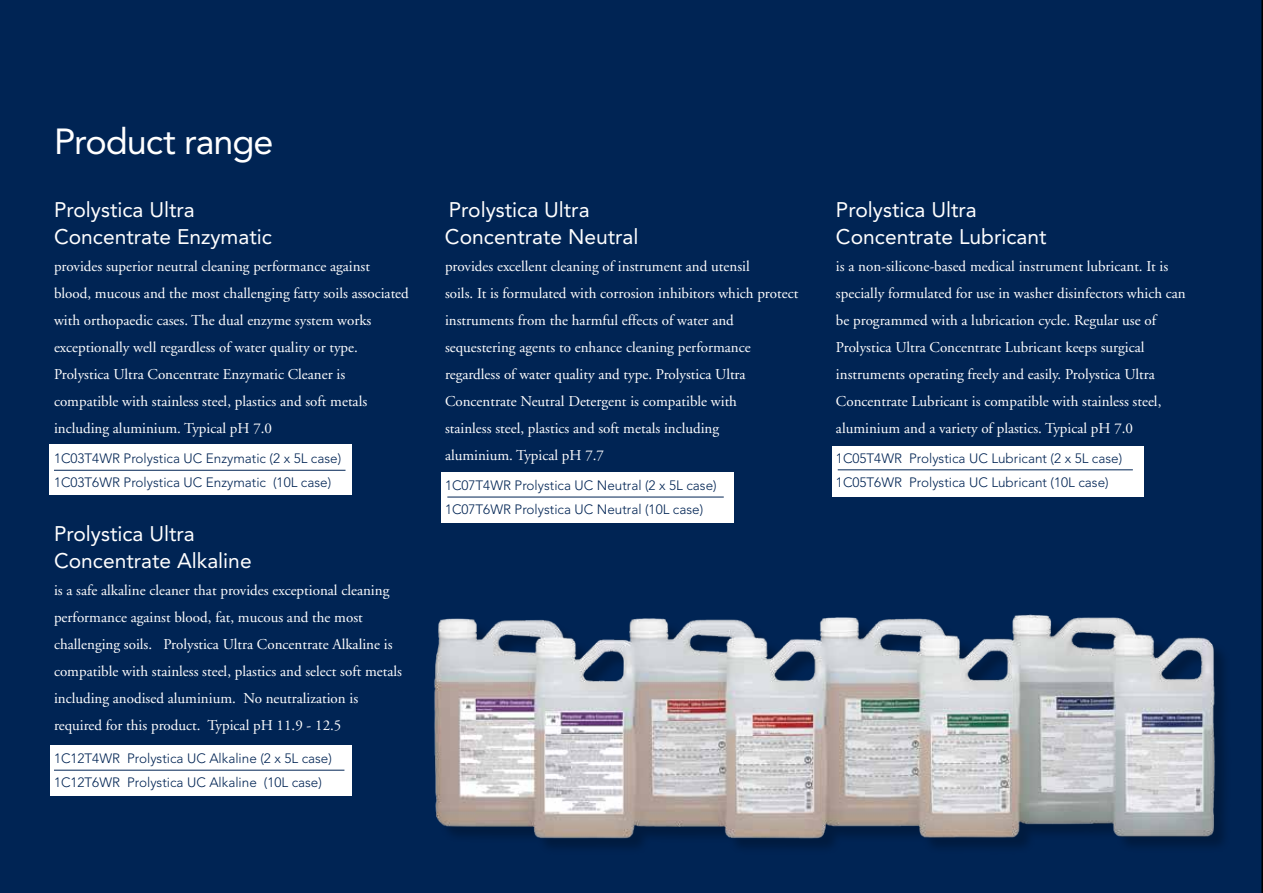
<style>
.page{position:relative;width:1263px;height:893px;background:#002454}
.page>*{position:absolute;margin:0;border:0;box-sizing:border-box;transform-origin:0 0}
.t1{font:36px "Avenir";letter-spacing:-.03em;color:#fff}
.t2{font:21px/27px "Avenir";color:#fff}
.t3{font:15px/27px "Adobe Garamond";color:#fff}
.t4{font:300 13.5px/24px "Avenir";color:#002454}
</style>
<div class="page">
<div style="left:832px;top:446px;width:312px;height:51px;background:#fff"></div>
<div style="left:441px;top:472px;width:292px;height:50px;background:#fff"></div>
<div style="left:50px;top:445px;width:302px;height:50px;background:#fff"></div>
<div style="left:50px;top:746px;width:302px;height:50px;background:#fff"></div>
<div style="left:437px;top:617px;width:795px;height:238px;background:#000;opacity:.25"></div>
<img style="left:424px;top:605px;width:800px;height:236px">
<hr style="left:54px;top:770px;width:290px;height:1px;background:#002454">
<hr style="left:54px;top:470px;width:291px;height:1px;background:#002454">
<hr style="left:447px;top:497px;width:277px;height:1px;background:#002454">
<hr style="left:838px;top:469px;width:295px;height:1px;background:#002454">
<h1 class="t1" style="left:54px;top:120px;width:221px">Product range</h1>
<h2 class="t2" style="left:54px;top:196px;width:219px">Prolystica Ultra<br>Concentrate Enzymatic</h2>
<p class="t3" style="left:54px;top:253px;width:356px">provides superior neutral cleaning performance against blood, mucous and the most challenging fatty soils associated with orthopaedic cases. The dual enzyme system works exceptionally well regardless of water quality or type.<br>Prolystica Ultra Concentrate Enzymatic Cleaner is compatible with stainless steel, plastics and soft metals including aluminium. Typical pH 7.0</p>
<p class="t4" style="left:54px;top:447px;width:289px">1C03T4WR Prolystica UC Enzymatic (2 x 5L case)<br>1C03T6WR Prolystica UC Enzymatic (10L case)</p>
<h2 class="t2" style="left:54px;top:520px;width:199px">Prolystica Ultra<br>Concentrate Alkaline</h2>
<p class="t3" style="left:54px;top:577px;width:349px">is a safe alkaline cleaner that provides exceptional cleaning performance against blood, fat, mucous and the most challenging soils. Prolystica Ultra Concentrate Alkaline is compatible with stainless steel, plastics and select soft metals including anodised aluminium. No neutralization is required for this product. Typical pH 11.9 - 12.5</p>
<p class="t4" style="left:54px;top:747px;width:279px">1C12T4WR Prolystica UC Alkaline (2 x 5L case)<br>1C12T6WR Prolystica UC Alkaline (10L case)</p>
<h2 class="t2" style="left:445px;top:196px;width:195px">Prolystica Ultra<br>Concentrate Neutral</h2>
<p class="t3" style="left:445px;top:253px;width:355px">provides excellent cleaning of instrument and utensil<br>soils. It is formulated with corrosion inhibitors which protect instruments from the harmful effects of water and sequestering agents to enhance cleaning performance regardless of water quality and type. Prolystica Ultra Concentrate Neutral Detergent is compatible with<br>stainless steel, plastics and soft metals including<br>aluminium. Typical pH 7.7</p>
<p class="t4" style="left:445px;top:474px;width:273px">1C07T4WR Prolystica UC Neutral (2 x 5L case)<br>1C07T6WR Prolystica UC Neutral (10L case)</p>
<h2 class="t2" style="left:836px;top:196px;width:212px">Prolystica Ultra<br>Concentrate Lubricant</h2>
<p class="t3" style="left:836px;top:253px;width:351px">is a non-silicone-based medical instrument lubricant. It is specially formulated for use in washer disinfectors which can be programmed with a lubrication cycle. Regular use of Prolystica Ultra Concentrate Lubricant keeps surgical instruments operating freely and easily. Prolystica Ultra Concentrate Lubricant is compatible with stainless steel, aluminium and a variety of plastics. Typical pH 7.0</p>
<p class="t4" style="left:836px;top:447px;width:288px">1C05T4WR Prolystica UC Lubricant (2 x 5L case)<br>1C05T6WR Prolystica UC Lubricant (10L case)</p>
</div>
